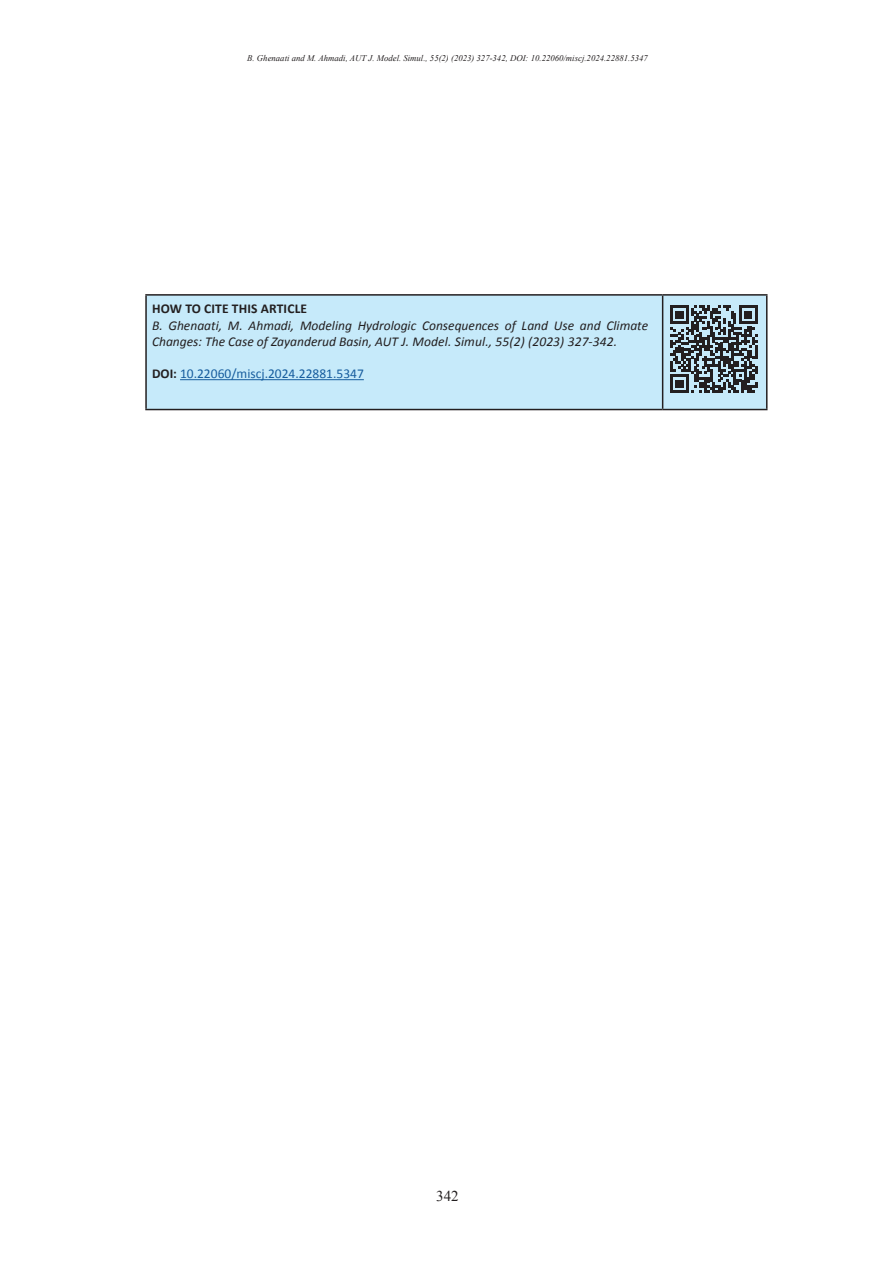
<style>
.page{position:relative;width:893px;height:1263px;background:#fff}
.page>*{position:absolute;margin:0;border:0;box-sizing:border-box;transform-origin:0 0}
.t1{font:15px "Times New Roman";color:#231f20}
.t2{font:italic 13.5px/16.2px "Calibri";color:#231f20}
.t3{font:13.5px "Calibri";color:#175d9e}
.t4{font:700 13.5px "Calibri";letter-spacing:.01em;color:#231f20}
.t5{font:italic 8.7px "Times New Roman";color:#231f20}
.s1{font-weight:700;color:#231f20}
</style>
<div class="page">
<div style="left:147px;top:296px;width:619px;height:113px;background:#c6eafa"></div>
<hr style="left:145px;top:294px;width:518px;height:2px;background:#231f20">
<hr style="left:145px;top:296px;width:2px;height:113px;background:#231f20">
<hr style="left:663px;top:294px;width:104px;height:2px;background:#231f20">
<hr style="left:662px;top:296px;width:1px;height:113px;background:#231f20">
<hr style="left:766px;top:296px;width:1px;height:113px;background:#231f20">
<hr style="left:145px;top:409px;width:518px;height:1px;background:#231f20">
<hr style="left:663px;top:409px;width:104px;height:1px;background:#231f20">
<hr style="left:180px;top:379px;width:184px;height:1px;background:#175d9e">
<svg style="left:670px;top:305px;width:87px;height:88px;background:#67737b"></svg>
<p class="t5" style="left:247px;top:52px;width:402px">B. Ghenaati and M. Ahmadi, AUT J. Model. Simul., 55(2) (2023) 327-342, DOI: 10.22060/miscj.2024.22881.5347</p>
<p class="t4" style="left:152px;top:300px;width:157px">HOW TO CITE THIS ARTICLE</p>
<p class="t2" style="left:152px;top:316px;width:498px">B. Ghenaati, M. Ahmadi, Modeling Hydrologic Consequences of Land Use and Climate<br>Changes: The Case of Zayanderud Basin, AUT J. Model. Simul., 55(2) (2023) 327-342.</p>
<p class="t3" style="left:152px;top:365px;width:213px"><span class="s1">DOI:</span> 10.22060/miscj.2024.22881.5347</p>
<p class="t1" style="left:436px;top:1185px;width:24px">342</p>
</div>
